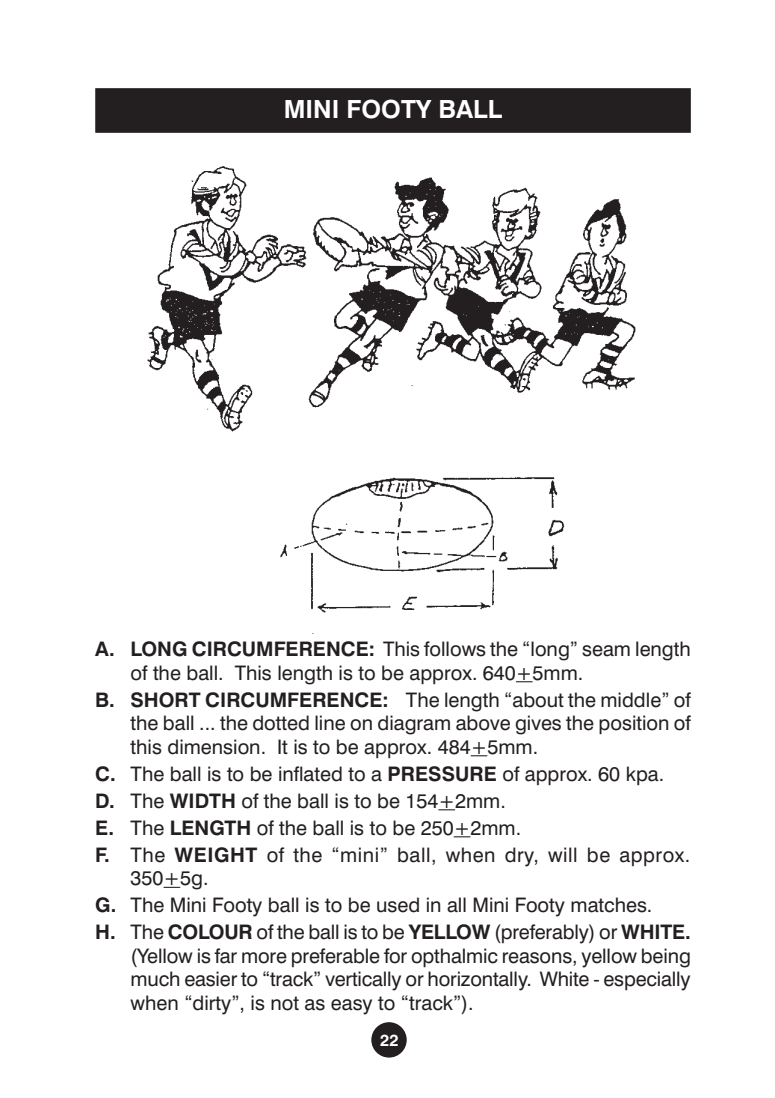
<style>
.page{position:relative;width:775px;height:1098px;background:#fff}
.page>*{position:absolute;margin:0;border:0;box-sizing:border-box;transform-origin:0 0}
.t1{font:700 25px "Swiss 721 BT";color:#fff}
.t2{font:20px/23.5px "Swiss 721 BT";color:#231f20}
.t3{font:700 16.25px "Swiss 721 BT";color:#fff}
.s1{font-weight:700}
</style>
<div class="page">
<div style="left:372px;top:1023px;width:33px;height:33px;background:#231f20;border-radius:50%"></div>
<div style="left:371px;top:1022px;width:36px;height:35px;border:2px solid #231f20;border-radius:50%"></div>
<div style="left:96px;top:89px;width:593px;height:43px;background:#231f20"></div>
<div style="left:95px;top:88px;width:595px;height:45px;border:2px solid #231f20"></div>
<img style="left:147px;top:166px;width:489px;height:468px">
<svg style="left:516px;top:681px;width:16px;height:1px"></svg>
<svg style="left:470px;top:755px;width:17px;height:1px"></svg>
<svg style="left:438px;top:809px;width:17px;height:1px"></svg>
<svg style="left:454px;top:836px;width:16px;height:1px"></svg>
<svg style="left:164px;top:886px;width:16px;height:2px"></svg>
<p class="t1" style="left:284px;top:94px;width:220px">MINI FOOTY BALL</p>
<p class="t2" style="left:131px;top:637px;width:561px;text-indent:-35px"><span class="s1">A. LONG CIRCUMFERENCE:</span> This follows the “long” seam length of the ball. This length is to be approx. 640+5mm.</p>
<p class="t2" style="left:131px;top:687px;width:561px;text-align:justify;text-indent:-35px"><span class="s1">B. SHORT CIRCUMFERENCE:</span> The length “about the middle” of the ball ... the dotted line on diagram above gives the position of this dimension. It is to be approx. 484+5mm.</p>
<p class="t2" style="left:95px;top:760px;width:596px;line-height:27px"><span class="s1">C.</span> The ball is to be inflated to a <span class="s1">PRESSURE</span> of approx. 60 kpa.<br><span class="s1">D.</span> The <span class="s1">WIDTH</span> of the ball is to be 154+2mm.<br><span class="s1">E.</span> The <span class="s1">LENGTH</span> of the ball is to be 250+2mm.<br><span class="s1">F.</span> The <span class="s1">WEIGHT</span> of the “mini” ball, when dry, will be approx.</p>
<p class="t2" style="left:95px;top:864px;width:597px;line-height:27px;text-indent:35px">350+5g.<br><span class="s1">G.</span> The Mini Footy ball is to be used in all Mini Footy matches.<br><span class="s1">H.</span> The <span class="s1">COLOUR</span> of the ball is to be <span class="s1">YELLOW</span> (preferably) or <span class="s1">WHITE.</span></p>
<p class="t2" style="left:131px;top:943px;width:562px;text-align:justify">(Yellow is far more preferable for opthalmic reasons, yellow being much easier to “track” vertically or horizontally. White - especially when “dirty”, is not as easy to “track”).</p>
<p class="t3" style="left:380px;top:1030px;width:20px">22</p>
</div>
